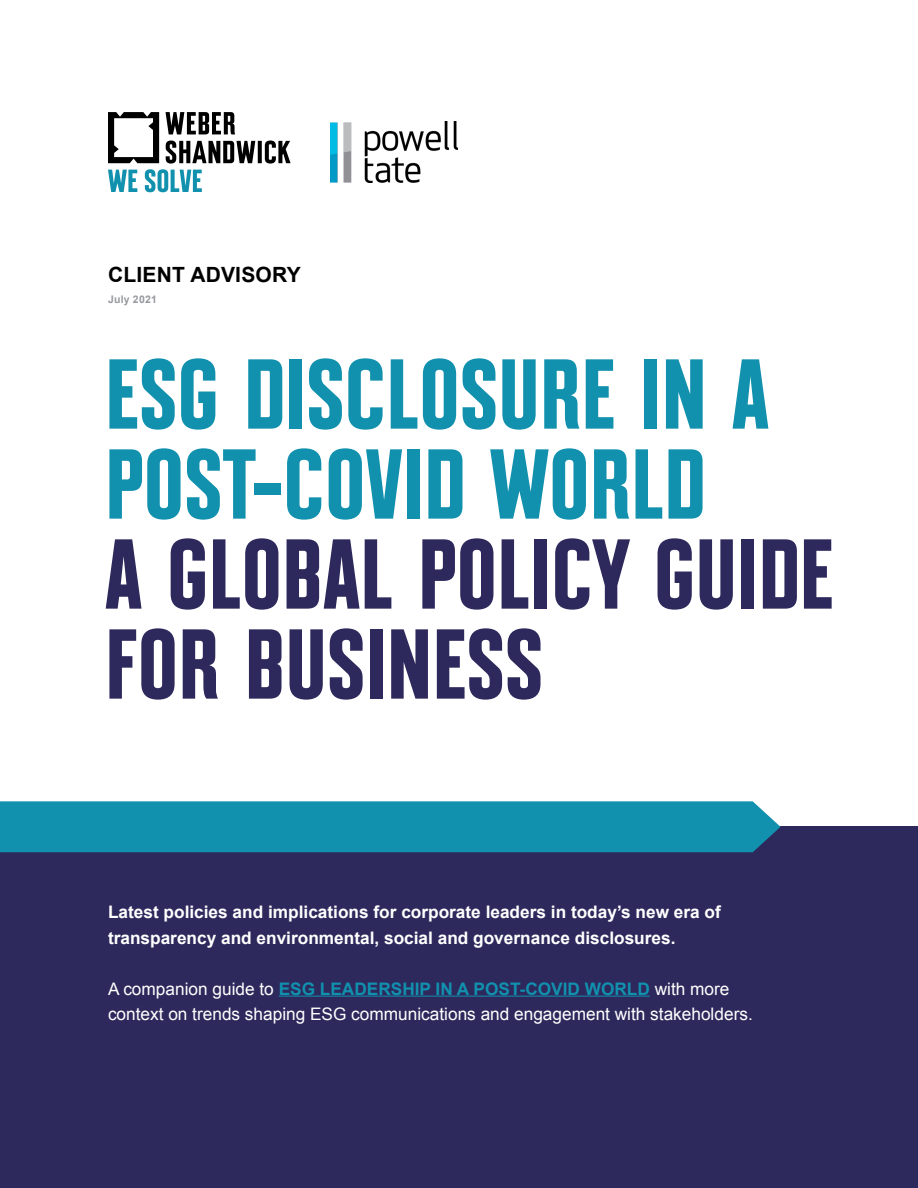
<style>
.page{position:relative;width:918px;height:1188px;background:#fff}
.page>*{position:absolute;margin:0;border:0;box-sizing:border-box;transform-origin:0 0}
.t1{font:700 99px/90px "Always Montefiore";color:#1191ae}
.t2{font:700 21px "Arial";letter-spacing:.01em;color:#000}
.t3{font:700 17.25px/25.5px "Arial";color:#fff}
.t4{font:17.25px/25.5px "Arial";color:#fff}
.t5{font:700 10.5px "Arial";letter-spacing:.02em;color:#96989d}
.s1{color:#2d295c}
.s2{font-weight:700;color:#1191ae}
</style>
<div class="page">
<div style="left:0;top:827px;width:918px;height:361px;background:#2d295c"></div>
<svg style="left:108px;top:112px;width:183px;height:80px"></svg>
<hr style="left:279px;top:996px;width:371px;height:1px;background:#1191ae">
<img style="left:330px;top:121px;width:127px;height:61px">
<div style="left:0;top:801px;width:781px;height:51px;background:#1191ae"></div>
<p class="t2" style="left:108px;top:261px;width:194px">CLIENT ADVISORY</p>
<p class="t5" style="left:108px;top:292px;width:50px">July 2021</p>
<p class="t1" style="left:105px;top:349px;width:730px">ESG DISCLOSURE IN A<br>POST-COVID WORLD<br><span class="s1">A GLOBAL POLICY GUIDE<br>FOR BUSINESS</span></p>
<p class="t3" style="left:108px;top:900px;width:614px">Latest policies and implications for corporate leaders in today’s new era of transparency and environmental, social and governance disclosures.</p>
<p class="t4" style="left:108px;top:976px;width:646px">A companion guide to <span class="s2">ESG LEADERSHIP IN A POST-COVID WORLD</span> with more context on trends shaping ESG communications and engagement with stakeholders.</p>
</div>
